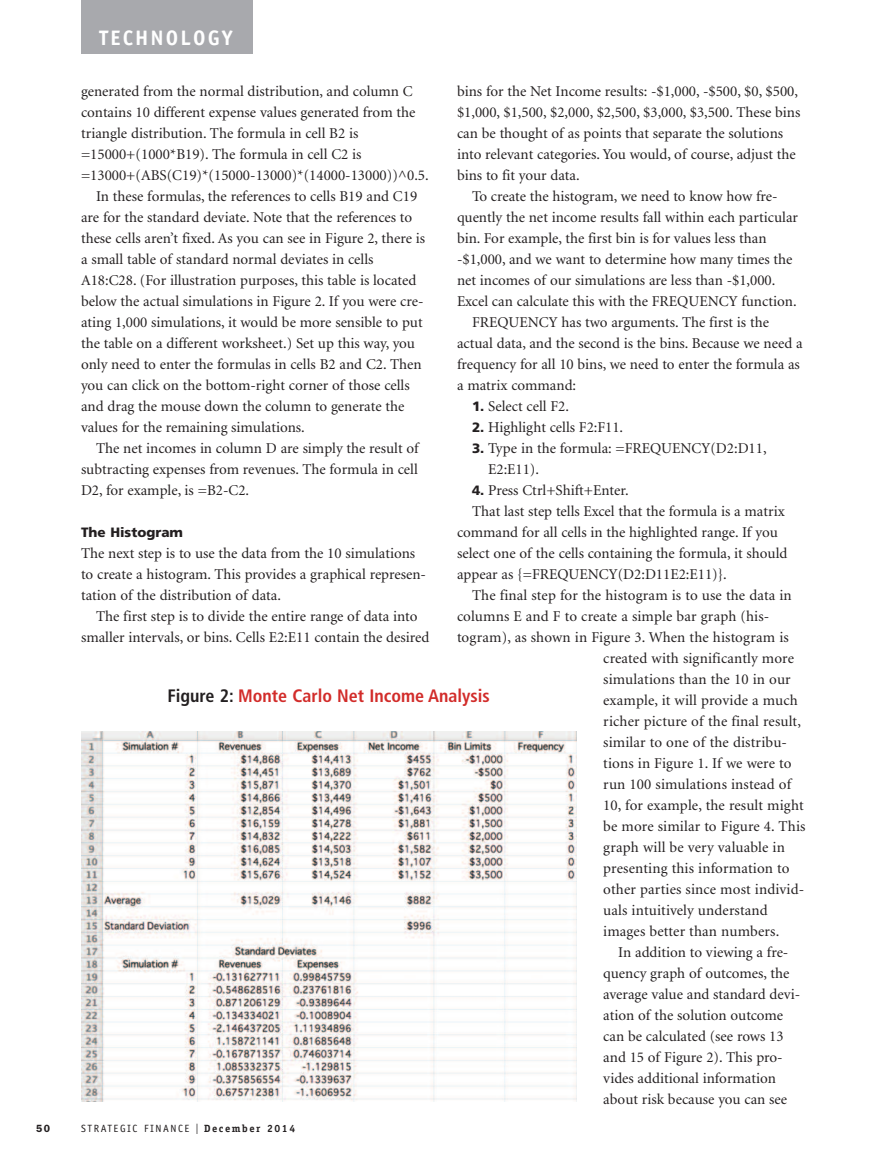
<style>
.page{position:relative;width:878px;height:1161px;background:#fff}
.page>*{position:absolute;margin:0;border:0;box-sizing:border-box;transform-origin:0 0}
.t1{font:700 21px "Officina Sans";letter-spacing:.1em;color:#fff}
.t2{font:700 condensed 18px "Frutiger";color:#d22c2a}
.t3{font:15px/21px "Minion";color:#231f20}
.t4{font:900 13.5px "Frutiger";color:#231f20}
.t5{font:10.5px "Officina Sans";letter-spacing:.15em;color:#231f20}
.t6{font:600 10.5px "Franklin Gothic";color:#231f20}
.s1{font-family:"Frutiger";font-weight:900;font-size:13.5px}
.s2{color:#231f20}
.s3{font-family:"Franklin Gothic";font-size:15px}
.s4{font-family:"Officina Serif";font-weight:700}
</style>
<div class="page">
<div style="left:81px;top:0;width:171px;height:54px;background:#a8a9ad"></div>
<img style="left:81px;top:731px;width:495px;height:370px">
<h1 class="t1" style="left:99px;top:30px;width:135px">TECHNOLOGY</h1>
<p class="t3" style="left:81px;top:82px;width:333px">generated from the normal distribution, and column C</p>
<p class="t3" style="left:81px;top:103px;width:336px">contains 10 different expense values generated from the</p>
<p class="t3" style="left:81px;top:124px;width:279px">triangle distribution. The formula in cell B2 is</p>
<p class="t3" style="left:81px;top:145px;width:282px">=15000+(1000*B19). The formula in cell C2 is</p>
<p class="t3" style="left:81px;top:166px;width:349px">=13000+(ABS(C19)*(15000-13000)*(14000-13000))^0.5.</p>
<p class="t3" style="left:96px;top:187px;width:323px">In these formulas, the references to cells B19 and C19</p>
<p class="t3" style="left:81px;top:208px;width:332px">are for the standard deviate. Note that the references to</p>
<p class="t3" style="left:81px;top:229px;width:345px">these cells aren’t fixed. As you can see in Figure 2, there is</p>
<p class="t3" style="left:81px;top:250px;width:294px">a small table of standard normal deviates in cells</p>
<p class="t3" style="left:81px;top:271px;width:337px">A18:C28. (For illustration purposes, this table is located</p>
<p class="t3" style="left:81px;top:292px;width:344px">below the actual simulations in Figure 2. If you were cre-</p>
<p class="t3" style="left:81px;top:313px;width:343px">ating 1,000 simulations, it would be more sensible to put</p>
<p class="t3" style="left:81px;top:334px;width:335px">the table on a different worksheet.) Set up this way, you</p>
<p class="t3" style="left:81px;top:355px;width:342px">only need to enter the formulas in cells B2 and C2. Then</p>
<p class="t3" style="left:81px;top:376px;width:330px">you can click on the bottom-right corner of those cells</p>
<p class="t3" style="left:81px;top:397px;width:325px">and drag the mouse down the column to generate the</p>
<p class="t3" style="left:81px;top:418px;width:225px">values for the remaining simulations.</p>
<p class="t3" style="left:96px;top:439px;width:324px">The net incomes in column D are simply the result of</p>
<p class="t3" style="left:81px;top:460px;width:338px">subtracting expenses from revenues. The formula in cell</p>
<p class="t3" style="left:81px;top:481px;width:170px">D2, for example, is =B2-C2.</p>
<p class="t4" style="left:81px;top:527px;width:104px">The Histogram</p>
<p class="t3" style="left:81px;top:544px;width:346px">The next step is to use the data from the 10 simulations to create a histogram. This provides a graphical represen&shy;tation of the distribution of data.</p>
<p class="t3" style="left:81px;top:607px;width:350px;text-align:center">The first step is to divide the entire range of data into smaller intervals, or bins. Cells E2:E11 contain the desired</p>
<p class="t3" style="left:457px;top:82px;width:342px">bins for the Net Income results: -$1,000, -$500, $0, $500,</p>
<p class="t3" style="left:457px;top:103px;width:345px">$1,000, $1,500, $2,000, $2,500, $3,000, $3,500. These bins</p>
<p class="t3" style="left:457px;top:124px;width:328px">can be thought of as points that separate the solutions</p>
<p class="t3" style="left:457px;top:145px;width:340px">into relevant categories. You would, of course, adjust the</p>
<p class="t3" style="left:457px;top:166px;width:124px">bins to fit your data.</p>
<p class="t3" style="left:472px;top:187px;width:307px">To create the histogram, we need to know how fre-</p>
<p class="t3" style="left:457px;top:208px;width:342px">quently the net income results fall within each particular</p>
<p class="t3" style="left:457px;top:229px;width:311px">bin. For example, the first bin is for values less than</p>
<p class="t3" style="left:457px;top:250px;width:337px">-$1,000, and we want to determine how many times the</p>
<p class="t3" style="left:457px;top:271px;width:320px">net incomes of our simulations are less than -$1,000.</p>
<p class="t3" style="left:457px;top:292px;width:341px">Excel can calculate this with the FREQUENCY function.</p>
<p class="t3" style="left:472px;top:313px;width:298px">FREQUENCY has two arguments. The first is the</p>
<p class="t3" style="left:457px;top:334px;width:347px">actual data, and the second is the bins. Because we need a</p>
<p class="t3" style="left:457px;top:355px;width:344px">frequency for all 10 bins, we need to enter the formula as</p>
<p class="t3" style="left:457px;top:376px;width:121px">a matrix command:</p>
<p class="t3" style="left:472px;top:397px;width:98px"><span class="s1">1.</span> Select cell F2.</p>
<p class="t3" style="left:472px;top:418px;width:153px"><span class="s1">2.</span> Highlight cells F2:F11.</p>
<p class="t3" style="left:488px;top:439px;width:280px;text-indent:-16px"><span class="s1">3.</span> Type in the formula: =FREQUENCY(D2:D11,<br>E2:E11).</p>
<p class="t3" style="left:472px;top:481px;width:158px"><span class="s1">4.</span> Press Ctrl+Shift+Enter.</p>
<p class="t3" style="left:472px;top:502px;width:314px">That last step tells Excel that the formula is a matrix</p>
<p class="t3" style="left:457px;top:523px;width:322px">command for all cells in the highlighted range. If you</p>
<p class="t3" style="left:457px;top:544px;width:332px">select one of the cells containing the formula, it should</p>
<p class="t3" style="left:457px;top:565px;width:271px">appear as {=FREQUENCY(D2:D11E2:E11)}.</p>
<p class="t3" style="left:472px;top:586px;width:321px">The final step for the histogram is to use the data in</p>
<p class="t3" style="left:457px;top:607px;width:314px">columns E and F to create a simple bar graph (his-</p>
<p class="t3" style="left:457px;top:628px;width:333px">togram), as shown in Figure 3. When the histogram is</p>
<p class="t3" style="left:603px;top:649px;width:192px">created with significantly more</p>
<p class="t3" style="left:603px;top:670px;width:189px">simulations than the 10 in our</p>
<p class="t3" style="left:603px;top:691px;width:196px">example, it will provide a much</p>
<p class="t3" style="left:603px;top:712px;width:199px">richer picture of the final result,</p>
<p class="t3" style="left:603px;top:733px;width:185px">similar to one of the distribu-</p>
<p class="t3" style="left:603px;top:754px;width:190px">tions in Figure 1. If we were to</p>
<p class="t3" style="left:603px;top:775px;width:189px">run 100 simulations instead of</p>
<p class="t3" style="left:603px;top:796px;width:202px">10, for example, the result might</p>
<p class="t3" style="left:603px;top:817px;width:204px">be more similar to Figure 4. This</p>
<p class="t3" style="left:603px;top:838px;width:183px">graph will be very valuable in</p>
<p class="t3" style="left:603px;top:859px;width:188px">presenting this information to</p>
<p class="t3" style="left:603px;top:880px;width:202px">other parties since most individ-</p>
<p class="t3" style="left:603px;top:901px;width:166px">uals intuitively understand</p>
<p class="t3" style="left:603px;top:922px;width:177px">images better than numbers.</p>
<p class="t3" style="left:618px;top:943px;width:172px">In addition to viewing a fre-</p>
<p class="t3" style="left:603px;top:964px;width:188px">quency graph of outcomes, the</p>
<p class="t3" style="left:603px;top:985px;width:198px">average value and standard devi-</p>
<p class="t3" style="left:603px;top:1006px;width:181px">ation of the solution outcome</p>
<p class="t3" style="left:603px;top:1027px;width:182px">can be calculated (see rows 13</p>
<p class="t3" style="left:603px;top:1048px;width:181px">and 15 of Figure 2). This pro-</p>
<p class="t3" style="left:603px;top:1069px;width:174px">vides additional information</p>
<p class="t3" style="left:603px;top:1090px;width:185px">about risk because you can see</p>
<p class="t2" style="left:167px;top:688px;width:324px"><span class="s2">Figure 2:</span> Monte Carlo Net Income Analysis</p>
<p class="t6" style="left:36px;top:1125px;width:16px">50</p>
<p class="t5" style="left:81px;top:1125px;width:216px">STRATEGIC FINANCE <span class="s3">I</span> <span class="s4">December 2014</span></p>
</div>
